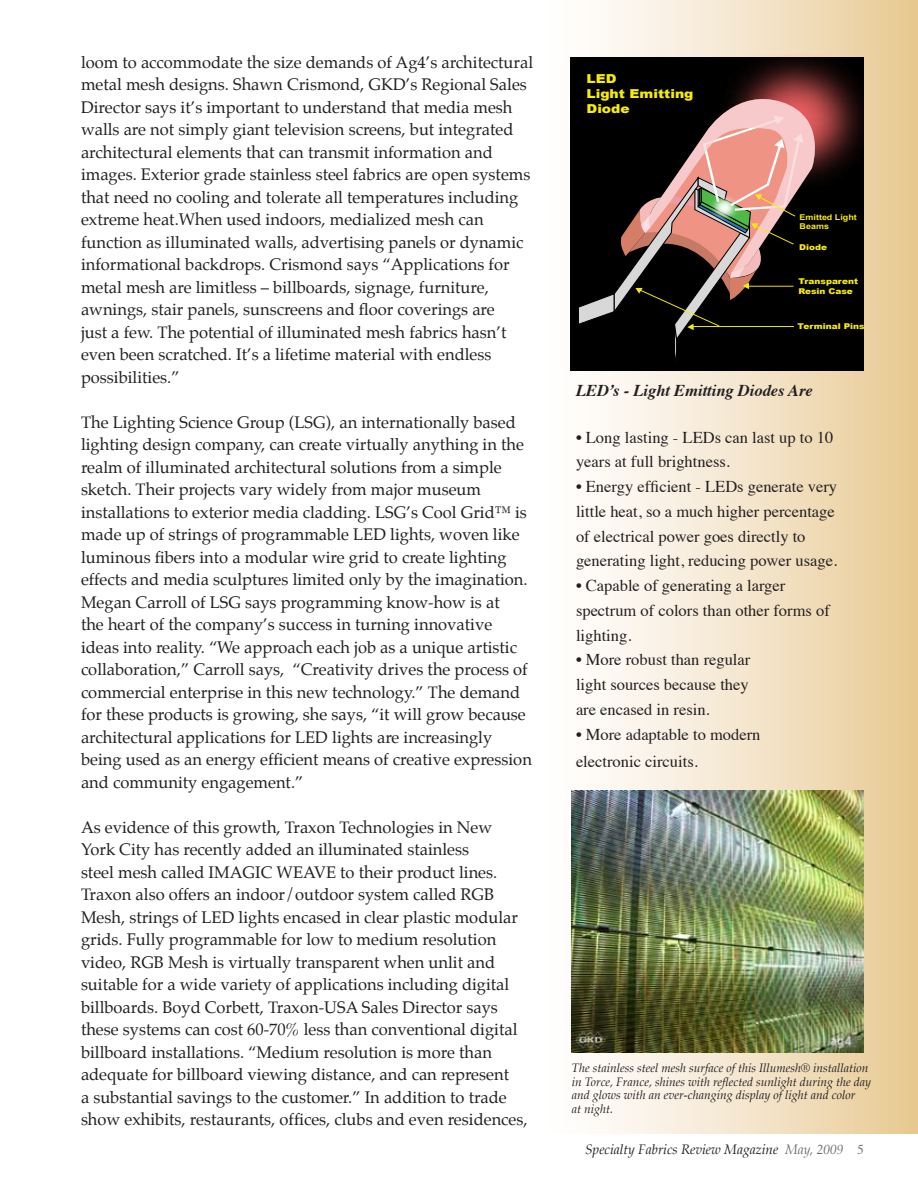
<style>
.page{position:relative;width:918px;height:1188px;background:#fff}
.page>*{position:absolute;margin:0;border:0;box-sizing:border-box;transform-origin:0 0}
.t1{font:16.5px/22.5px "Palatino";color:#231f20}
.t2{font:16.5px/24.8px "Times";color:#231f20}
.t3{font:italic 700 16.5px "Times";color:#231f20}
.t4{font:italic 13.5px "Palatino";color:#231f20}
.t5{font:900 12.3px/14.9px "Arial";color:#f7ec09;scale:1.12 1}
.t6{font:italic 12px/13.5px "Palatino";color:#231f20}
.t7{font:900 7.95px/9.6px "Arial";color:#f7ec09;scale:1.12 1}
.t8{font:700 7.95px/9.6px "Arial";color:#f7ec09;scale:1.12 1}
.s1{font-style:inherit}
.s2{color:#6d6e71}
.s3{font-family:"Times";font-style:normal;color:#6d6e71}
</style>
<div class="page">
<div style="left:536px;top:0;width:382px;height:1134px;background:linear-gradient(to right,#fff,#e8cb96)"></div>
<div style="left:570px;top:57px;width:294px;height:314px;background:#000"></div>
<img style="left:722px;top:54px;width:142px;height:121px">
<svg style="left:579px;top:87px;width:249px;height:274px"></svg>
<img style="left:572px;top:791px;width:292px;height:261px">
<p class="t1" style="left:81px;top:51px;width:454px">loom to accommodate the size demands of Ag4’s architectural metal mesh designs. Shawn Crismond, GKD’s Regional Sales Director says it’s important to understand that media mesh walls are not simply giant television screens, but integrated architectural elements that can transmit information and images. Exterior grade stainless steel fabrics are open systems that need no cooling and tolerate all temperatures including extreme heat.When used indoors, medialized mesh can function as illuminated walls, advertising panels or dynamic informational backdrops. Crismond says “Applications for metal mesh are limitless – billboards, signage, furniture, awnings, stair panels, sunscreens and floor coverings are<br>just a few. The potential of illuminated mesh fabrics hasn’t even been scratched. It’s a lifetime material with endless possibilities.”</p>
<p class="t1" style="left:81px;top:411px;width:452px">The Lighting Science Group (LSG), an internationally based lighting design company, can create virtually anything in the realm of illuminated architectural solutions from a simple sketch. Their projects vary widely from major museum installations to exterior media cladding. LSG’s Cool Grid™ is made up of strings of programmable LED lights, woven like luminous fibers into a modular wire grid to create lighting effects and media sculptures limited only by the imagination.<br>Megan Carroll of LSG says programming know-how is at<br>the heart of the company’s success in turning innovative ideas into reality. “We approach each job as a unique artistic collaboration,” Carroll says, “Creativity drives the process of commercial enterprise in this new technology.” The demand for these products is growing, she says, “it will grow because architectural applications for LED lights are increasingly being used as an energy efficient means of creative expression and community engagement.”</p>
<p class="t1" style="left:81px;top:816px;width:448px">As evidence of this growth, Traxon Technologies in New York City has recently added an illuminated stainless<br>steel mesh called <span class="s1">IMAGIC WEAVE</span> to their product lines.<br>Traxon also offers an indoor/outdoor system called RGB Mesh, strings of LED lights encased in clear plastic modular grids. Fully programmable for low to medium resolution video, RGB Mesh is virtually transparent when unlit and suitable for a wide variety of applications including digital billboards. Boyd Corbett, Traxon-USA Sales Director says these systems can cost 60-70% less than conventional digital billboard installations. “Medium resolution is more than adequate for billboard viewing distance, and can represent<br>a substantial savings to the customer.” In addition to trade show exhibits, restaurants, offices, clubs and even residences,</p>
<p class="t5" style="left:587px;top:71px;width:97px">LED<br>Light Emitting<br>Diode</p>
<p class="t8" style="left:800px;top:212px;width:53px">Emitted Light<br>Beams</p>
<p class="t7" style="left:799px;top:242px;width:26px">Diode</p>
<p class="t7" style="left:798px;top:277px;width:55px">Transparent<br>Resin Case</p>
<p class="t7" style="left:798px;top:321px;width:61px">Terminal Pins</p>
<p class="t3" style="left:576px;top:375px;width:238px">LED’s - Light Emitting Diodes Are</p>
<p class="t2" style="left:576px;top:423px;width:259px">• Long lasting - LEDs can last up to 10 years at full brightness.</p>
<p class="t2" style="left:576px;top:473px;width:263px">• Energy efficient - LEDs generate very little heat, so a much higher percentage of electrical power goes directly to generating light, reducing power usage.</p>
<p class="t2" style="left:576px;top:572px;width:255px">• Capable of generating a larger spectrum of colors than other forms of lighting.</p>
<p class="t2" style="left:576px;top:646px;width:176px;text-align:justify">• More robust than regular light sources because they are encased in resin.</p>
<p class="t2" style="left:576px;top:719px;width:186px;line-height:27px">• More adaptable to modern electronic circuits.</p>
<p class="t6" style="left:572px;top:1061px;width:301px">The stainless steel mesh surface of this Illumesh® installation in Torce, France, shines with reflected sunlight during the day and glows with an ever-changing display of light and color<br>at night.</p>
<p class="t4" style="left:585px;top:1139px;width:280px">Specialty Fabrics Review Magazine <span class="s2">May, 2009</span> <span class="s3">5</span></p>
</div>
